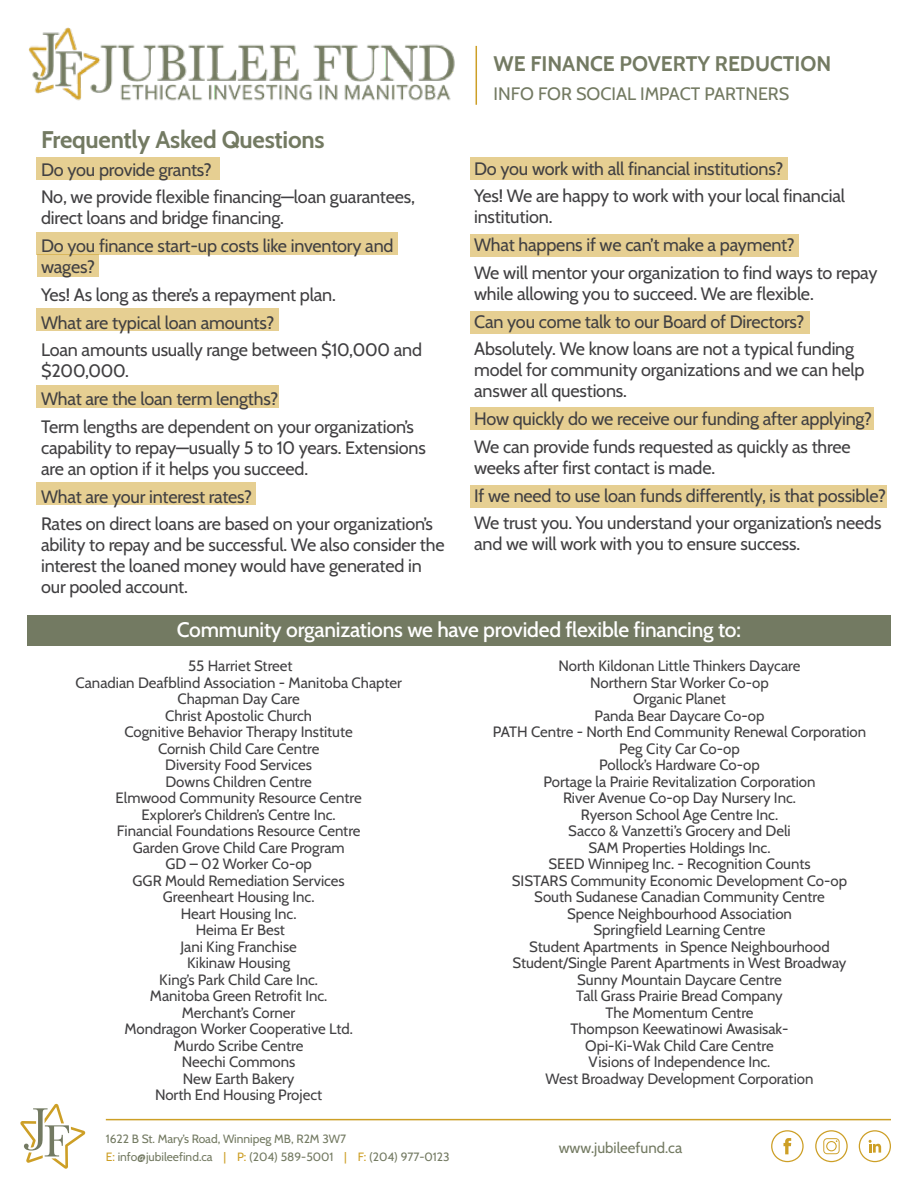
<style>
.page{position:relative;width:918px;height:1188px;background:#fff}
.page>*{position:absolute;margin:0;border:0;box-sizing:border-box;transform-origin:0 0}
.t1{font:700 24px "Cabin";letter-spacing:-.01em;color:#737a62}
.t2{font:21px "Cabin";letter-spacing:-.01em;color:#fff}
.t3{font:700 21px "Cabin";color:#737a62}
.t4{font:18px/27.8px "Cabin";letter-spacing:-.01em;color:#414042}
.t5{font:18px "Cabin";color:#737a62}
.t6{font:15px/16.5px "Cabin";color:#414042;text-align:center}
.t7{font:15px "Cabin";color:#737a62}
.t8{font:12px/18px "Cabin";color:#737a62}
.s1{color:#cd9f26}
</style>
<div class="page">
<div style="left:27px;top:615px;width:864px;height:31px;background:#737a62"></div>
<div style="left:470px;top:157px;width:318px;height:22px;background:#e6cf92"></div>
<div style="left:37px;top:157px;width:183px;height:22px;background:#e6cf92"></div>
<div style="left:37px;top:232px;width:361px;height:22px;background:#e6cf92"></div>
<div style="left:37px;top:308px;width:242px;height:22px;background:#e6cf92"></div>
<div style="left:37px;top:385px;width:242px;height:23px;background:#e6cf92"></div>
<div style="left:37px;top:482px;width:219px;height:22px;background:#e6cf92"></div>
<div style="left:470px;top:234px;width:329px;height:22px;background:#e6cf92"></div>
<div style="left:470px;top:311px;width:340px;height:23px;background:#e6cf92"></div>
<div style="left:470px;top:408px;width:404px;height:22px;background:#e6cf92"></div>
<div style="left:470px;top:485px;width:417px;height:23px;background:#e6cf92"></div>
<div style="left:37px;top:254px;width:61px;height:23px;background:#e6cf92"></div>
<svg style="left:771px;top:1130px;width:33px;height:32px"></svg>
<svg style="left:815px;top:1130px;width:33px;height:32px"></svg>
<svg style="left:859px;top:1130px;width:32px;height:32px"></svg>
<svg style="left:20px;top:1104px;width:65px;height:65px"></svg>
<hr style="left:106px;top:1119px;width:785px;height:1px;background:#cd9f26">
<img style="left:28px;top:27px;width:427px;height:74px">
<hr style="left:476px;top:46px;width:1px;height:59px;background:#cd9f26">
<h1 class="t1" style="left:41px;top:121px;width:285px">Frequently Asked Questions</h1>
<p class="t4" style="left:41px;top:154px;width:375px">Do you provide grants?<br>No, we provide flexible financing—loan guarantees,</p>
<p class="t4" style="left:41px;top:203px;width:354px">direct loans and bridge financing.<br>Do you finance start-up costs like inventory and</p>
<p class="t4" style="left:41px;top:252px;width:383px">wages?<br>Yes! As long as there’s a repayment plan.<br>What are typical loan amounts?<br>Loan amounts usually range between $10,000 and</p>
<p class="t4" style="left:41px;top:356px;width:374px">$200,000.<br>What are the loan term lengths?<br>Term lengths are dependent on your organization’s</p>
<p class="t4" style="left:41px;top:436px;width:386px;line-height:21px">capability to repay—usually 5 to 10 years. Extensions are an option if it helps you succeed.</p>
<p class="t4" style="left:41px;top:481px;width:394px">What are your interest rates?<br>Rates on direct loans are based on your organization’s</p>
<p class="t4" style="left:41px;top:533px;width:405px;line-height:21px">ability to repay and be successful. We also consider the interest the loaned money would have generated in our pooled account.</p>
<h2 class="t3" style="left:494px;top:47px;width:339px">WE FINANCE POVERTY REDUCTION</h2>
<p class="t5" style="left:494px;top:79px;width:297px">INFO FOR SOCIAL IMPACT PARTNERS</p>
<p class="t4" style="left:474px;top:153px;width:372px">Do you work with all financial institutions?<br>Yes! We are happy to work with your local financial</p>
<p class="t4" style="left:474px;top:202px;width:405px">institution.<br>What happens if we can’t make a payment?<br>We will mentor your organization to find ways to repay</p>
<p class="t4" style="left:474px;top:278px;width:382px">while allowing you to succeed. We are flexible.<br>Can you come talk to our Board of Directors?<br>Absolutely. We know loans are not a typical funding</p>
<p class="t4" style="left:474px;top:358px;width:392px;line-height:21px">model for community organizations and we can help answer all questions.</p>
<p class="t4" style="left:474px;top:404px;width:399px">How quickly do we receive our funding after applying?<br>We can provide funds requested as quickly as three</p>
<p class="t4" style="left:474px;top:452px;width:414px">weeks after first contact is made.<br>If we need to use loan funds differently, is that possible?<br>We trust you. You understand your organization’s needs</p>
<p class="t4" style="left:474px;top:529px;width:327px">and we will work with you to ensure success.</p>
<h2 class="t2" style="left:177px;top:613px;width:565px">Community organizations we have provided flexible financing to:</h2>
<p class="t6" style="left:76px;top:657px;width:328px">55 Harriet Street<br>Canadian Deafblind Association - Manitoba Chapter<br>Chapman Day Care<br>Christ Apostolic Church<br>Cognitive Behavior Therapy Institute<br>Cornish Child Care Centre<br>Diversity Food Services<br>Downs Children Centre<br>Elmwood Community Resource Centre<br>Explorer’s Children’s Centre Inc.<br>Financial Foundations Resource Centre<br>Garden Grove Child Care Program<br>GD – 02 Worker Co-op<br>GGR Mould Remediation Services<br>Greenheart Housing Inc.<br>Heart Housing Inc.<br>Heima Er Best<br>Jani King Franchise<br>Kikinaw Housing<br>King’s Park Child Care Inc.<br>Manitoba Green Retrofit Inc.<br>Merchant’s Corner<br>Mondragon Worker Cooperative Ltd.<br>Murdo Scribe Centre<br>Neechi Commons<br>New Earth Bakery<br>North End Housing Project</p>
<p class="t6" style="left:493px;top:657px;width:375px">North Kildonan Little Thinkers Daycare<br>Northern Star Worker Co-op<br>Organic Planet<br>Panda Bear Daycare Co-op<br>PATH Centre - North End Community Renewal Corporation Peg City Car Co-op<br>Pollock’s Hardware Co-op<br>Portage la Prairie Revitalization Corporation<br>River Avenue Co-op Day Nursery Inc.<br>Ryerson School Age Centre Inc.<br>Sacco &amp; Vanzetti’s Grocery and Deli<br>SAM Properties Holdings Inc.<br>SEED Winnipeg Inc. - Recognition Counts<br>SISTARS Community Economic Development Co-op South Sudanese Canadian Community Centre<br>Spence Neighbourhood Association<br>Springfield Learning Centre<br>Student Apartments in Spence Neighbourhood Student/Single Parent Apartments in West Broadway Sunny Mountain Daycare Centre<br>Tall Grass Prairie Bread Company<br>The Momentum Centre<br>Thompson Keewatinowi Awasisak-<br>Opi-Ki-Wak Child Care Centre<br>Visions of Independence Inc.<br>West Broadway Development Corporation</p>
<p class="t8" style="left:106px;top:1129px;width:345px">1622 B St. Mary’s Road, Winnipeg MB, R2M 3W7<br><span class="s1">E:</span> info@jubileefind.ca <span class="s1">| P:</span> (204) 589-5001 <span class="s1">| F:</span> (204) 977-0123</p>
<p class="t7" style="left:559px;top:1136px;width:125px">www.jubileefund.ca</p>
</div>
